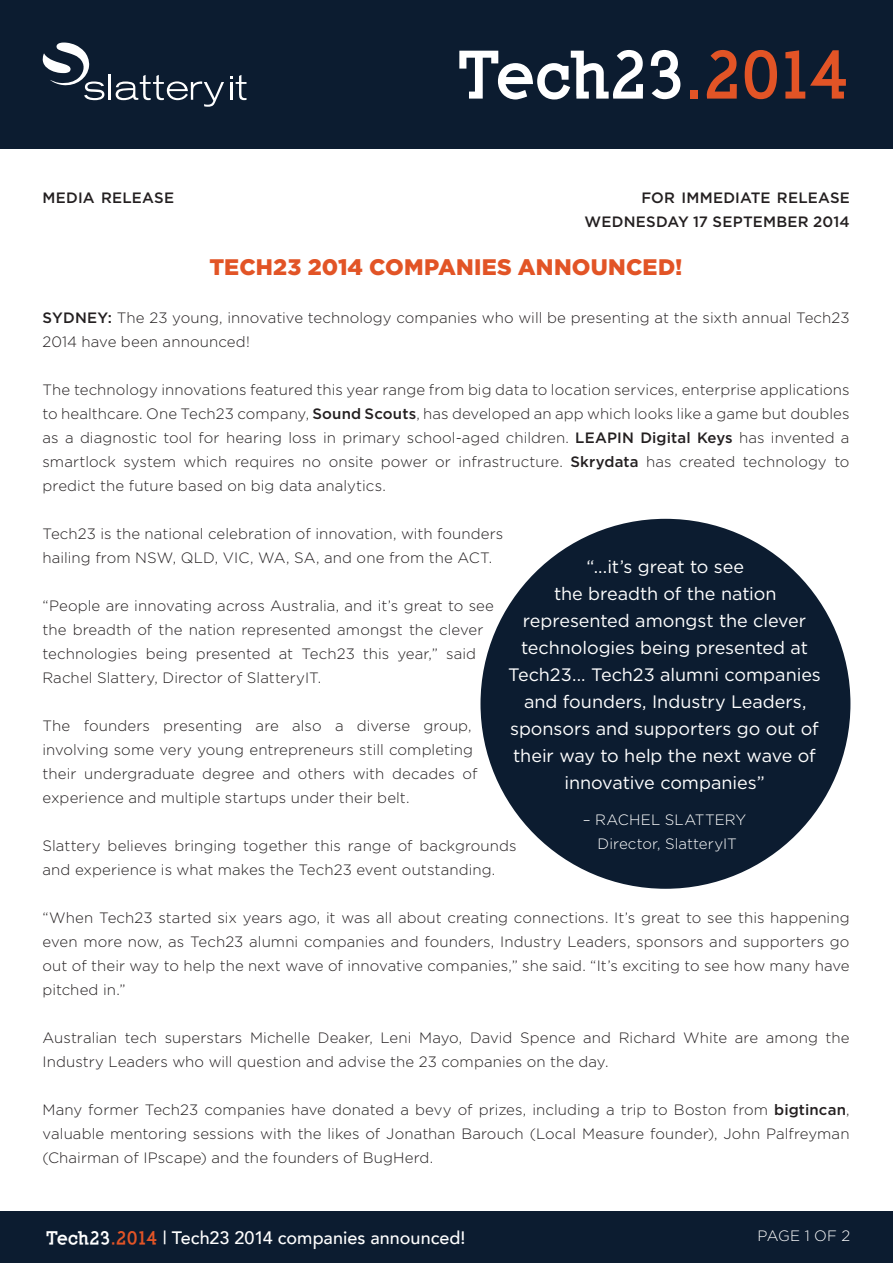
<style>
.page{position:relative;width:893px;height:1263px;background:#fff}
.page>*{position:absolute;margin:0;border:0;box-sizing:border-box;transform-origin:0 0}
.t1{font:900 64.5px "Nilland";letter-spacing:-.02em;color:#fff}
.t2{font:900 22.5px "Gotham";letter-spacing:.005em;color:#e25426}
.t3{font:18px/27px "Gotham";color:#fff;text-align:center}
.t4{font:500 18px "Avenir";color:#fff}
.t5{font:300 15px/24px "Gotham";letter-spacing:.005em;color:#231f20}
.B{font:500 15px "Gotham";letter-spacing:.015em;color:#231f20}
.t6{font:300 15px "Gotham";letter-spacing:.005em;color:#fff}
.s1{color:#e25426}
.s2{font-weight:500}
.s3{font-family:"Nilland";font-weight:900}
.s4{font-family:"Nilland";font-weight:900;color:#e25426}
</style>
<div class="page">
<div style="left:0;top:1212px;width:893px;height:51px;background:#0c1c30"></div>
<div style="left:0;top:0;width:893px;height:149px;background:#0c1c30"></div>
<hr style="left:109px;top:74px;width:2px;height:26px;background:#fff">
<svg style="left:230px;top:75px;width:16px;height:25px"></svg>
<svg style="left:116px;top:75px;width:108px;height:32px"></svg>
<svg style="left:43px;top:43px;width:61px;height:57px"></svg>
<div style="left:480px;top:519px;width:370px;height:370px;background:#0c1c30;border-radius:50%"></div>
<p class="t1" style="left:460px;top:34px;width:392px">Tech23<span class="s1">.2014</span></p>
<p class="B" style="left:43px;top:188px;width:133px">MEDIA RELEASE</p>
<p class="B" style="left:641px;top:188px;width:210px">FOR IMMEDIATE RELEASE</p>
<p class="B" style="left:585px;top:212px;width:266px">WEDNESDAY 17 SEPTEMBER 2014</p>
<p class="t2" style="left:210px;top:252px;width:474px">TECH23 2014 COMPANIES ANNOUNCED!</p>
<p class="t5" style="left:43px;top:306px;width:809px"><span class="s2">SYDNEY:</span> The 23 young, innovative technology companies who will be presenting at the sixth annual Tech23<br>2014 have been announced!</p>
<p class="t5" style="left:43px;top:378px;width:809px;text-align:justify">The technology innovations featured this year range from big data to location services, enterprise applications to healthcare. One Tech23 company, <span class="s2">Sound Scouts</span>, has developed an app which looks like a game but doubles as a diagnostic tool for hearing loss in primary school-aged children. <span class="s2">LEAPIN Digital Keys</span> has invented a smartlock system which requires no onsite power or infrastructure. <span class="s2">Skrydata</span> has created technology to predict the future based on big data analytics.</p>
<p class="t5" style="left:43px;top:522px;width:462px">Tech23 is the national celebration of innovation, with founders</p>
<p class="t5" style="left:43px;top:546px;width:451px">hailing from NSW, QLD, VIC, WA, SA, and one from the ACT.</p>
<p class="t5" style="left:43px;top:594px;width:453px">“People are innovating across Australia, and it’s great to see the breadth of the nation represented amongst the clever technologies being presented at Tech23 this year,” said Rachel Slattery, Director of SlatteryIT.</p>
<p class="t5" style="left:43px;top:714px;width:436px">The founders presenting are also a diverse group, involving some very young entrepreneurs still completing their undergraduate degree and others with decades of experience and multiple startups under their belt.</p>
<p class="t5" style="left:43px;top:834px;width:476px">Slattery believes bringing together this range of backgrounds and experience is what makes the Tech23 event outstanding.</p>
<p class="t5" style="left:43px;top:906px;width:809px;text-align:justify">“When Tech23 started six years ago, it was all about creating connections. It’s great to see this happening even more now, as Tech23 alumni companies and founders, Industry Leaders, sponsors and supporters go out of their way to help the next wave of innovative companies,” she said. “It’s exciting to see how many have pitched in.”</p>
<p class="t5" style="left:43px;top:1026px;width:809px">Australian tech superstars Michelle Deaker, Leni Mayo, David Spence and Richard White are among the<br>Industry Leaders who will question and advise the 23 companies on the day.</p>
<p class="t5" style="left:43px;top:1098px;width:809px;text-align:justify">Many former Tech23 companies have donated a bevy of prizes, including a trip to Boston from <span class="s2">bigtincan</span>, valuable mentoring sessions with the likes of Jonathan Barouch (Local Measure founder), John Palfreyman (Chairman of IPscape) and the founders of BugHerd.</p>
<p class="t3" style="left:508px;top:552px;width:314px">“...it’s great to see<br>the breadth of the nation represented amongst the clever technologies being presented at<br>Tech23... Tech23 alumni companies and founders, Industry Leaders, sponsors and supporters go out of their way to help the next wave of innovative companies”</p>
<p class="t6" style="left:583px;top:810px;width:165px">– RACHEL SLATTERY</p>
<p class="t6" style="left:598px;top:834px;width:141px">Director, SlatteryIT</p>
<p class="t4" style="left:47px;top:1222px;width:420px"><span class="s3">Tech23</span><span class="s4">.2014</span> | Tech23 2014 companies announced!</p>
<p class="t6" style="left:757px;top:1226px;width:94px">PAGE 1 OF 2</p>
</div>
